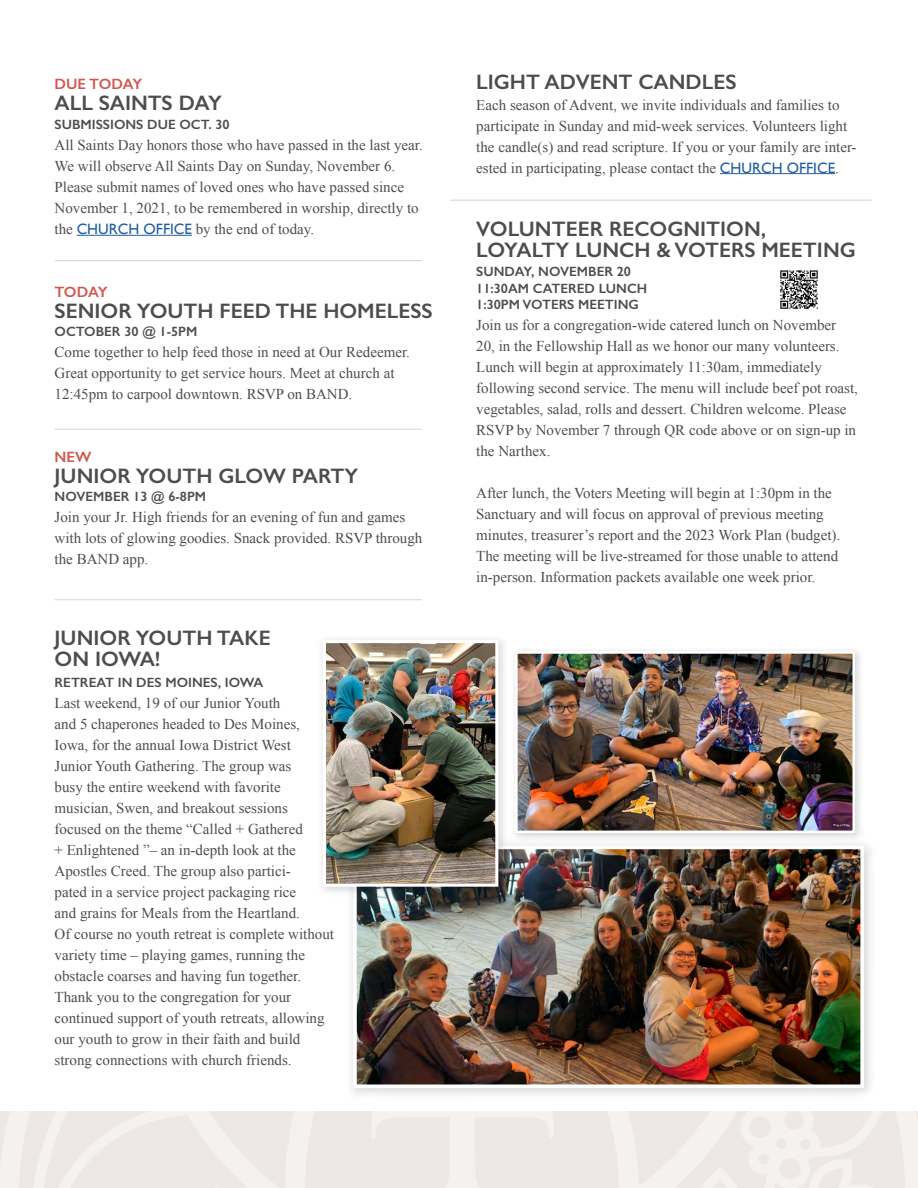
<style>
.page{position:relative;width:918px;height:1188px;background:#fff}
.page>*{position:absolute;margin:0;border:0;box-sizing:border-box;transform-origin:0 0}
.t1{font:600 21px/21px "Gill Sans";color:#4d4d4f}
.t2{font:15px/21px "Times New Roman";color:#4d4d4f}
.t3{font:600 15px "Gill Sans";letter-spacing:-.01em;color:#d05851}
.t4{font:600 13.5px/16.5px "Gill Sans";color:#4d4d4f}
.s1{font-family:"Gill Sans";color:#215e9e}
</style>
<div class="page">
<svg style="left:0;top:1111px;width:918px;height:77px;background:#efeae7"></svg>
<hr style="left:720px;top:173px;width:115px;height:1px;background:#215e9e">
<img style="left:780px;top:270px;width:38px;height:39px">
<hr style="left:77px;top:235px;width:115px;height:1px;background:#215e9e">
<div style="left:345px;top:837px;width:532px;height:264px;background:#000;opacity:.15"></div>
<img style="left:358px;top:851px;width:501px;height:232px">
<div style="left:353px;top:846px;width:511px;height:242px;border:4px solid #fff"></div>
<div style="left:316px;top:633px;width:193px;height:264px;background:#000;opacity:.15"></div>
<img style="left:327px;top:644px;width:167px;height:239px">
<div style="left:323px;top:640px;width:175px;height:247px;border:3px solid #fff"></div>
<div style="left:510px;top:646px;width:354px;height:195px;background:#000;opacity:.15"></div>
<img style="left:518px;top:654px;width:334px;height:176px">
<div style="left:515px;top:651px;width:340px;height:182px;border:2px solid #fff"></div>
<hr style="left:450px;top:200px;width:422px;height:1px;background:#d8d2d0">
<hr style="left:55px;top:260px;width:367px;height:1px;background:#d8d2d0">
<hr style="left:55px;top:429px;width:367px;height:1px;background:#d8d2d0">
<hr style="left:55px;top:599px;width:367px;height:1px;background:#d8d2d0">
<p class="t3" style="left:55px;top:75px;width:89px">DUE TODAY</p>
<h1 class="t1" style="left:55px;top:92px;width:169px">ALL SAINTS DAY</h1>
<p class="t4" style="left:55px;top:116px;width:177px">SUBMISSIONS DUE OCT. 30</p>
<p class="t2" style="left:55px;top:134px;width:370px">All Saints Day honors those who have passed in the last year.<br>We will observe All Saints Day on Sunday, November 6.<br>Please submit names of loved ones who have passed since November 1, 2021, to be remembered in worship, directly to the <span class="s1">CHURCH OFFICE</span> by the end of today.</p>
<p class="t3" style="left:55px;top:283px;width:55px">TODAY</p>
<h1 class="t1" style="left:55px;top:300px;width:380px">SENIOR YOUTH FEED THE HOMELESS</h1>
<p class="t4" style="left:55px;top:323px;width:144px">OCTOBER 30 @ 1-5PM</p>
<p class="t2" style="left:55px;top:341px;width:357px">Come together to help feed those in need at Our Redeemer.<br>Great opportunity to get service hours. Meet at church at<br>12:45pm to carpool downtown. RSVP on BAND.</p>
<p class="t3" style="left:55px;top:448px;width:38px">NEW</p>
<h1 class="t1" style="left:55px;top:465px;width:305px">JUNIOR YOUTH GLOW PARTY</h1>
<p class="t4" style="left:55px;top:488px;width:153px">NOVEMBER 13 @ 6-8PM</p>
<p class="t2" style="left:55px;top:506px;width:369px">Join your Jr. High friends for an evening of fun and games with lots of glowing goodies. Snack provided. RSVP through the BAND app.</p>
<h1 class="t1" style="left:55px;top:627px;width:218px">JUNIOR YOUTH TAKE<br>ON IOWA!</h1>
<p class="t4" style="left:55px;top:674px;width:210px">RETREAT IN DES MOINES, IOWA</p>
<p class="t2" style="left:55px;top:692px;width:281px">Last weekend, 19 of our Junior Youth<br>and 5 chaperones headed to Des Moines, Iowa, for the annual Iowa District West<br>Junior Youth Gathering. The group was<br>busy the entire weekend with favorite musician, Swen, and breakout sessions focused on the theme “Called + Gathered<br>+ Enlightened ”– an in-depth look at the Apostles Creed. The group also partici-<br>pated in a service project packaging rice<br>and grains for Meals from the Heartland.<br>Of course no youth retreat is complete without variety time – playing games, running the obstacle coarses and having fun together.<br>Thank you to the congregation for your continued support of youth retreats, allowing our youth to grow in their faith and build strong connections with church friends.</p>
<h1 class="t1" style="left:476px;top:71px;width:262px">LIGHT ADVENT CANDLES</h1>
<p class="t2" style="left:476px;top:94px;width:382px">Each season of Advent, we invite individuals and families to participate in Sunday and mid-week services. Volunteers light the candle(s) and read scripture. If you or your family are inter&shy;ested in participating, please contact the <span class="s1">CHURCH OFFICE</span>.</p>
<h1 class="t1" style="left:476px;top:218px;width:381px">VOLUNTEER RECOGNITION,<br>LOYALTY LUNCH &amp; VOTERS MEETING</h1>
<p class="t4" style="left:476px;top:263px;width:172px">SUNDAY, NOVEMBER 20<br>11:30AM CATERED LUNCH<br>1:30PM VOTERS MEETING</p>
<p class="t2" style="left:476px;top:314px;width:383px">Join us for a congregation-wide catered lunch on November 20, in the Fellowship Hall as we honor our many volunteers.<br>Lunch will begin at approximately 11:30am, immediately following second service. The menu will include beef pot roast, vegetables, salad, rolls and dessert. Children welcome. Please RSVP by November 7 through QR code above or on sign-up in the Narthex.</p>
<p class="t2" style="left:476px;top:482px;width:365px">After lunch, the Voters Meeting will begin at 1:30pm in the Sanctuary and will focus on approval of previous meeting minutes, treasurer’s report and the 2023 Work Plan (budget).<br>The meeting will be live-streamed for those unable to attend in-person. Information packets available one week prior.</p>
</div>
